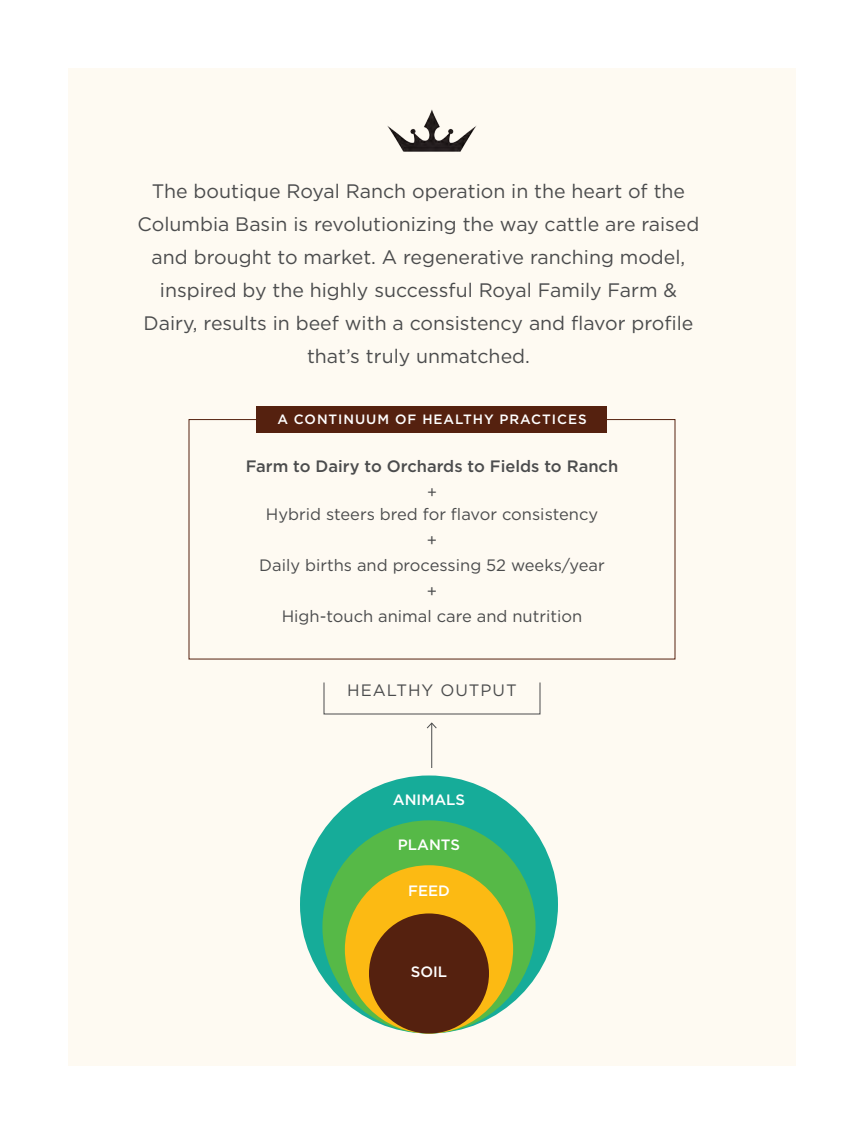
<style>
.page{position:relative;width:864px;height:1134px;background:#fff}
.page>*{position:absolute;margin:0;border:0;box-sizing:border-box;transform-origin:0 0}
.t1{font:19.5px/33px "Gotham";color:#4b4c4d;text-align:center}
.t2{font:16.5px/25.5px "Gotham";color:#4b4c4d;text-align:center}
.t3{font:500 16.5px "Gotham";color:#4b4c4d}
.t4{font:16.5px "Gotham";letter-spacing:.06em;color:#4b4c4d}
.t5{font:500 15px "Gotham";color:#fff}
.t6{font:500 13.5px "Gotham";letter-spacing:.07em;color:#fff}
</style>
<div class="page">
<div style="left:68px;top:68px;width:728px;height:998px;background:#fefaf2"></div>
<img style="left:387px;top:109px;width:89px;height:43px">
<div style="left:300px;top:776px;width:258px;height:258px;background:#16ac99;border-radius:50%"></div>
<div style="left:322px;top:820px;width:214px;height:214px;background:#56b947;border-radius:50%"></div>
<div style="left:345px;top:865px;width:168px;height:169px;background:#fcba13;border-radius:50%"></div>
<div style="left:369px;top:913px;width:120px;height:121px;background:#55210f;border-radius:50%"></div>
<hr style="left:431px;top:723px;width:1px;height:45px;background:#4b4c4d">
<svg style="left:426px;top:722px;width:11px;height:7px"></svg>
<div style="left:256px;top:406px;width:352px;height:27px;background:#55210f"></div>
<p class="t1" style="left:138px;top:174px;width:563px">The boutique Royal Ranch operation in the heart of the Columbia Basin is revolutionizing the way cattle are raised and brought to market. A regenerative ranching model, inspired by the highly successful Royal Family Farm &amp; Dairy, results in beef with a consistency and flavor profile that’s truly unmatched.</p>
<p class="t6" style="left:277px;top:410px;width:311px">A CONTINUUM OF HEALTHY PRACTICES</p>
<p class="t3" style="left:246px;top:455px;width:374px">Farm to Dairy to Orchards to Fields to Ranch</p>
<p class="t2" style="left:266px;top:480px;width:334px;line-height:22.5px">+<br>Hybrid steers bred for flavor consistency</p>
<p class="t2" style="left:259px;top:527px;width:347px">+<br>Daily births and processing 52 weeks/year +<br>High-touch animal care and nutrition</p>
<p class="t4" style="left:347px;top:679px;width:171px">HEALTHY OUTPUT</p>
<p class="t5" style="left:393px;top:790px;width:74px">ANIMALS</p>
<p class="t5" style="left:398px;top:835px;width:64px">PLANTS</p>
<p class="t5" style="left:408px;top:881px;width:43px">FEED</p>
<p class="t5" style="left:411px;top:962px;width:38px">SOIL</p>
</div>
